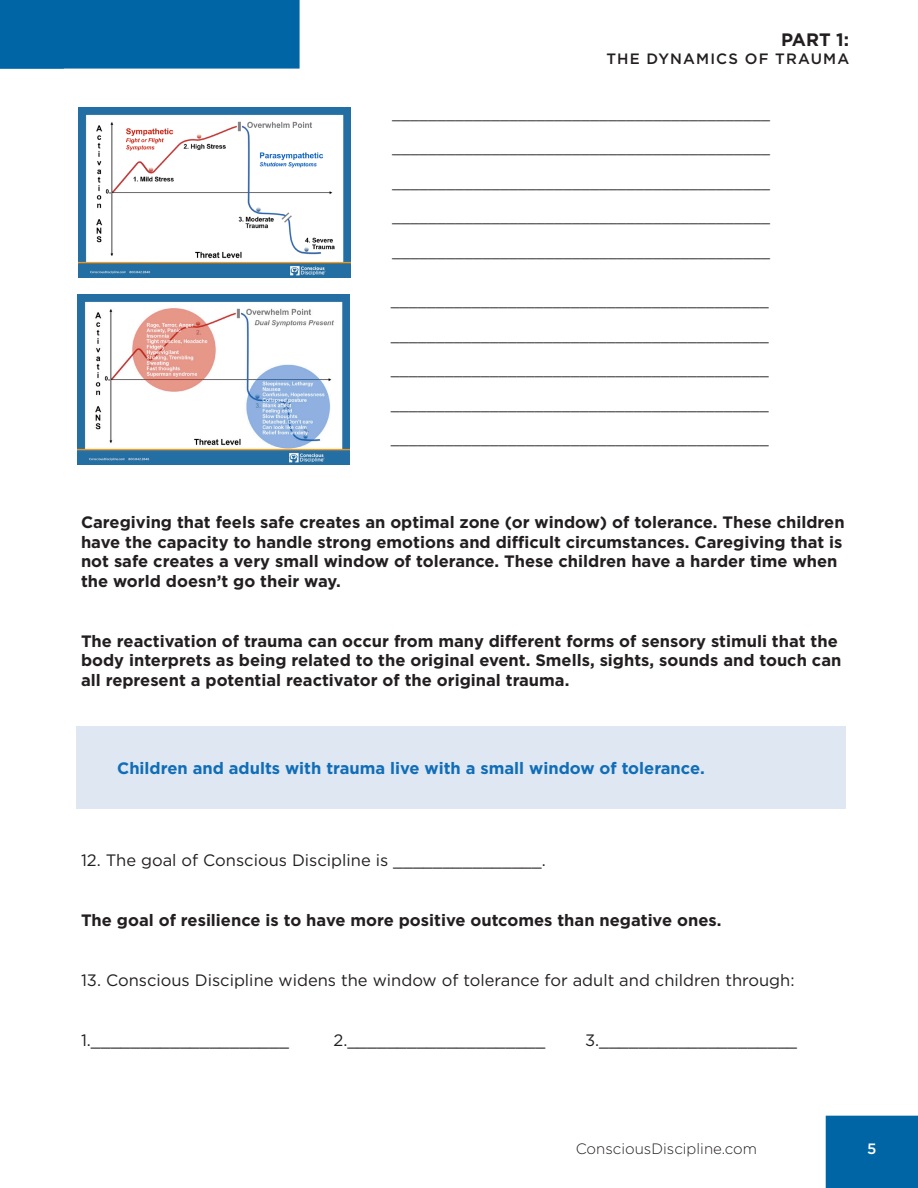
<style>
.page{position:relative;width:918px;height:1188px;background:#fff}
.page>*{position:absolute;margin:0;border:0;box-sizing:border-box;transform-origin:0 0}
.t1{font:18px/34.5px "Minion Pro";color:#231f20;text-align:justify}
.t2{font:700 18px "Gotham";color:#231f20}
.t3{font:700 16.5px/19.5px "Gotham";color:#231f20}
.t4{font:16.5px "Gotham";color:#231f20}
.t5{font:700 16.5px "Gotham";color:#106db7}
.t6{font:300 15px "Gotham";color:#231f20}
.t7{font:500 15px "Gotham";letter-spacing:.075em;color:#231f20}
.t8{font:500 15px "Gotham";color:#fff}
</style>
<div class="page">
<div style="left:0;top:0;width:300px;height:69px;background:#0065a4"></div>
<div style="left:826px;top:1116px;width:92px;height:72px;background:#0065a4"></div>
<div style="left:77px;top:726px;width:769px;height:82px;background:#dee7f2"></div>
<img style="left:79px;top:107px;width:272px;height:170px">
<img style="left:78px;top:294px;width:272px;height:171px">
<p class="t2" style="left:781px;top:28px;width:69px">PART 1:</p>
<p class="t7" style="left:606px;top:49px;width:244px">THE DYNAMICS OF TRAUMA</p>
<p class="t1" style="left:392px;top:96px;width:379px">__________________________________________ __________________________________________ __________________________________________ __________________________________________ __________________________________________</p>
<p class="t1" style="left:391px;top:283px;width:379px">__________________________________________ __________________________________________ __________________________________________ __________________________________________ __________________________________________</p>
<p class="t3" style="left:81px;top:513px;width:765px">Caregiving that feels safe creates an optimal zone (or window) of tolerance. These children have the capacity to handle strong emotions and difficult circumstances. Caregiving that is not safe creates a very small window of tolerance. These children have a harder time when the world doesn’t go their way.</p>
<p class="t3" style="left:81px;top:631px;width:762px">The reactivation of trauma can occur from many different forms of sensory stimuli that the body interprets as being related to the original event. Smells, sights, sounds and touch can all represent a potential reactivator of the original trauma.</p>
<p class="t5" style="left:117px;top:757px;width:589px">Children and adults with trauma live with a small window of tolerance.</p>
<p class="t4" style="left:81px;top:849px;width:466px">12. The goal of Conscious Discipline is _______________.</p>
<p class="t3" style="left:81px;top:910px;width:642px">The goal of resilience is to have more positive outcomes than negative ones.</p>
<p class="t4" style="left:81px;top:969px;width:715px">13. Conscious Discipline widens the window of tolerance for adult and children through:</p>
<p class="t4" style="left:81px;top:1029px;width:209px">1.____________________</p>
<p class="t4" style="left:333px;top:1029px;width:213px">2.____________________</p>
<p class="t4" style="left:585px;top:1029px;width:214px">3.____________________</p>
<p class="t6" style="left:576px;top:1139px;width:183px">ConsciousDiscipline.com</p>
<p class="t8" style="left:867px;top:1138px;width:11px">5</p>
</div>
